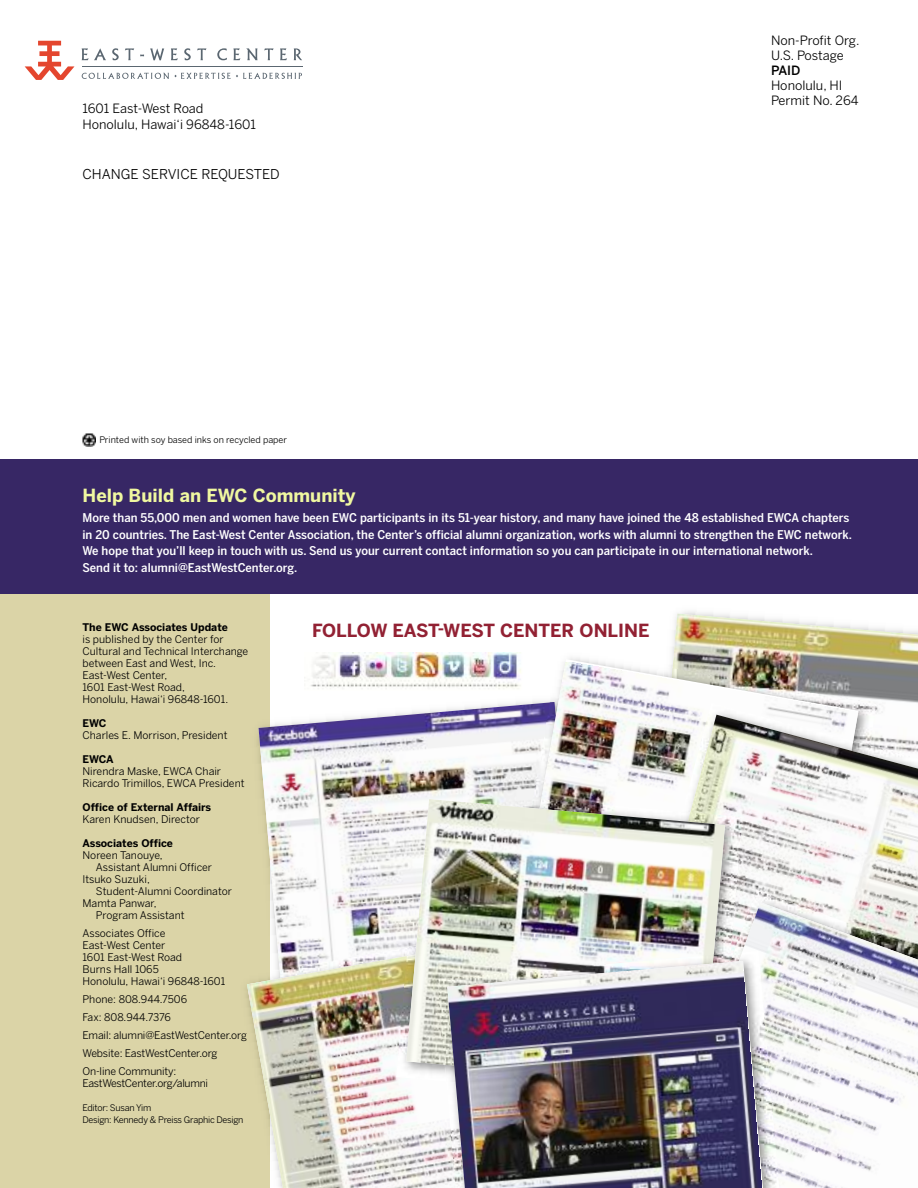
<style>
.page{position:relative;width:918px;height:1188px;background:#fff}
.page>*{position:absolute;margin:0;border:0;box-sizing:border-box;transform-origin:0 0}
.t1{font:700 18px "Benton Sans";color:#922133}
.t2{font:700 18px "Benton Sans";color:#f0f8a0}
.t3{font:13.5px "Benton Sans";color:#000}
.t4{font:12.75px/15px "Benton Sans";color:#000}
.t5{font:500 12.75px "Benton Sans";color:#000}
.t6{font:500 12px/16.5px "Benton Sans Cond";color:#fff;scale:1.1 1}
.t7{font:10.5px/12px "Benton Sans";color:#000}
.t8{font:700 10.5px "Benton Sans";color:#000}
.t9{font:10.5px "Benton Sans";letter-spacing:-.025em;color:#000}
.t10{font:9px/12px "Benton Sans";letter-spacing:-.025em;color:#000}
.t11{font:9px "Benton Sans";color:#000}
</style>
<div class="page">
<div style="left:0;top:594px;width:270px;height:594px;background:#dbd4a7"></div>
<svg style="left:25px;top:41px;width:50px;height:39px"></svg>
<svg style="left:82px;top:48px;width:24px;height:12px"></svg>
<svg style="left:112px;top:48px;width:7px;height:12px"></svg>
<svg style="left:125px;top:48px;width:9px;height:12px"></svg>
<svg style="left:150px;top:48px;width:14px;height:12px"></svg>
<svg style="left:171px;top:48px;width:7px;height:12px"></svg>
<svg style="left:184px;top:48px;width:7px;height:12px"></svg>
<svg style="left:197px;top:48px;width:9px;height:12px"></svg>
<svg style="left:217px;top:48px;width:10px;height:12px"></svg>
<svg style="left:233px;top:48px;width:7px;height:12px"></svg>
<svg style="left:246px;top:48px;width:12px;height:12px"></svg>
<svg style="left:264px;top:48px;width:10px;height:12px"></svg>
<svg style="left:280px;top:48px;width:7px;height:12px"></svg>
<svg style="left:294px;top:48px;width:8px;height:12px"></svg>
<hr style="left:82px;top:66px;width:220px;height:1px;background:#5b6771">
<svg style="left:82px;top:73px;width:220px;height:6px"></svg>
<div style="left:0;top:459px;width:918px;height:135px;background:#372765"></div>
<img style="left:257px;top:727px;width:2px;height:19px">
<img style="left:259px;top:704px;width:251px;height:229px">
<img style="left:672px;top:614px;width:246px;height:99px">
<img style="left:569px;top:648px;width:244px;height:11px">
<img style="left:518px;top:662px;width:340px;height:137px">
<img style="left:304px;top:652px;width:222px;height:38px">
<img style="left:247px;top:933px;width:199px;height:255px">
<img style="left:653px;top:703px;width:200px;height:12px">
<img style="left:645px;top:715px;width:273px;height:175px">
<img style="left:396px;top:933px;width:10px;height:149px">
<img style="left:725px;top:812px;width:18px;height:90px">
<img style="left:406px;top:799px;width:319px;height:288px">
<img style="left:727px;top:890px;width:191px;height:12px">
<img style="left:668px;top:902px;width:250px;height:286px">
<img style="left:437px;top:955px;width:231px;height:131px">
<img style="left:668px;top:951px;width:112px;height:237px">
<svg style="left:762px;top:961px;width:9px;height:227px"></svg>
<img style="left:447px;top:961px;width:315px;height:227px">
<img style="left:82px;top:433px;width:14px;height:14px">
<p class="t4" style="left:82px;top:101px;width:175px;line-height:16.5px">1601 East-West Road<br>Honolulu, Hawai‘i 96848-1601</p>
<p class="t3" style="left:82px;top:169px;width:199px">CHANGE SERVICE REQUESTED</p>
<p class="t11" style="left:99px;top:436px;width:189px">Printed with soy based inks on recycled paper</p>
<p class="t4" style="left:771px;top:34px;width:90px">Non-Profit Org.<br>U.S. Postage</p>
<p class="t5" style="left:771px;top:66px;width:31px">PAID</p>
<p class="t4" style="left:771px;top:79px;width:89px">Honolulu, HI<br>Permit No. 264</p>
<h1 class="t2" style="left:82px;top:488px;width:275px">Help Build an EWC Community</h1>
<p class="t6" style="left:82px;top:510px;width:701px">More than 55,000 men and women have been EWC participants in its 51-year history, and many have joined the 48 established EWCA chapters in 20 countries. The East-West Center Association, the Center’s official alumni organization, works with alumni to strengthen the EWC network.<br>We hope that you’ll keep in touch with us. Send us your current contact information so you can participate in our international network.<br>Send it to: alumni@EastWestCenter.org.</p>
<p class="t8" style="left:82px;top:623px;width:147px">The EWC Associates Update</p>
<p class="t7" style="left:82px;top:634px;width:167px">is published by the Center for<br>Cultural and Technical Interchange between East and West, Inc.<br>East-West Center,<br>1601 East-West Road,<br>Honolulu, Hawai‘i 96848-1601.</p>
<p class="t8" style="left:83px;top:719px;width:25px">EWC</p>
<p class="t7" style="left:83px;top:730px;width:147px">Charles E. Morrison, President</p>
<p class="t8" style="left:83px;top:755px;width:33px">EWCA</p>
<p class="t7" style="left:83px;top:766px;width:164px">Nirendra Maske, EWCA Chair<br>Ricardo Trimillos, EWCA President</p>
<p class="t8" style="left:82px;top:803px;width:130px">Office of External Affairs</p>
<p class="t7" style="left:82px;top:814px;width:119px">Karen Knudsen, Director</p>
<p class="t8" style="left:82px;top:839px;width:92px">Associates Office</p>
<p class="t7" style="left:82px;top:850px;width:82px">Noreen Tanouye,</p>
<p class="t7" style="left:96px;top:862px;width:118px">Assistant Alumni Officer</p>
<p class="t7" style="left:82px;top:874px;width:69px">Itsuko Suzuki,</p>
<p class="t7" style="left:96px;top:886px;width:137px">Student-Alumni Coordinator</p>
<p class="t7" style="left:82px;top:898px;width:76px">Mamta Panwar,</p>
<p class="t7" style="left:96px;top:910px;width:90px">Program Assistant</p>
<p class="t7" style="left:82px;top:928px;width:144px">Associates Office<br>East-West Center<br>1601 East-West Road<br>Burns Hall 1065<br>Honolulu, Hawai‘i 96848-1601</p>
<p class="t7" style="left:82px;top:991px;width:166px;line-height:18px">Phone: 808.944.7506<br>Fax: 808.944.7376<br>Email: alumni@EastWestCenter.org<br>Website: EastWestCenter.org<br>On-line Community:</p>
<p class="t9" style="left:83px;top:1079px;width:127px">EastWestCenter.org/alumni</p>
<p class="t10" style="left:82px;top:1102px;width:163px">Editor: Susan Yim<br>Design: Kennedy &amp; Preiss Graphic Design</p>
<h1 class="t1" style="left:312px;top:623px;width:339px">FOLLOW EAST-WEST CENTER ONLINE</h1>
</div>
